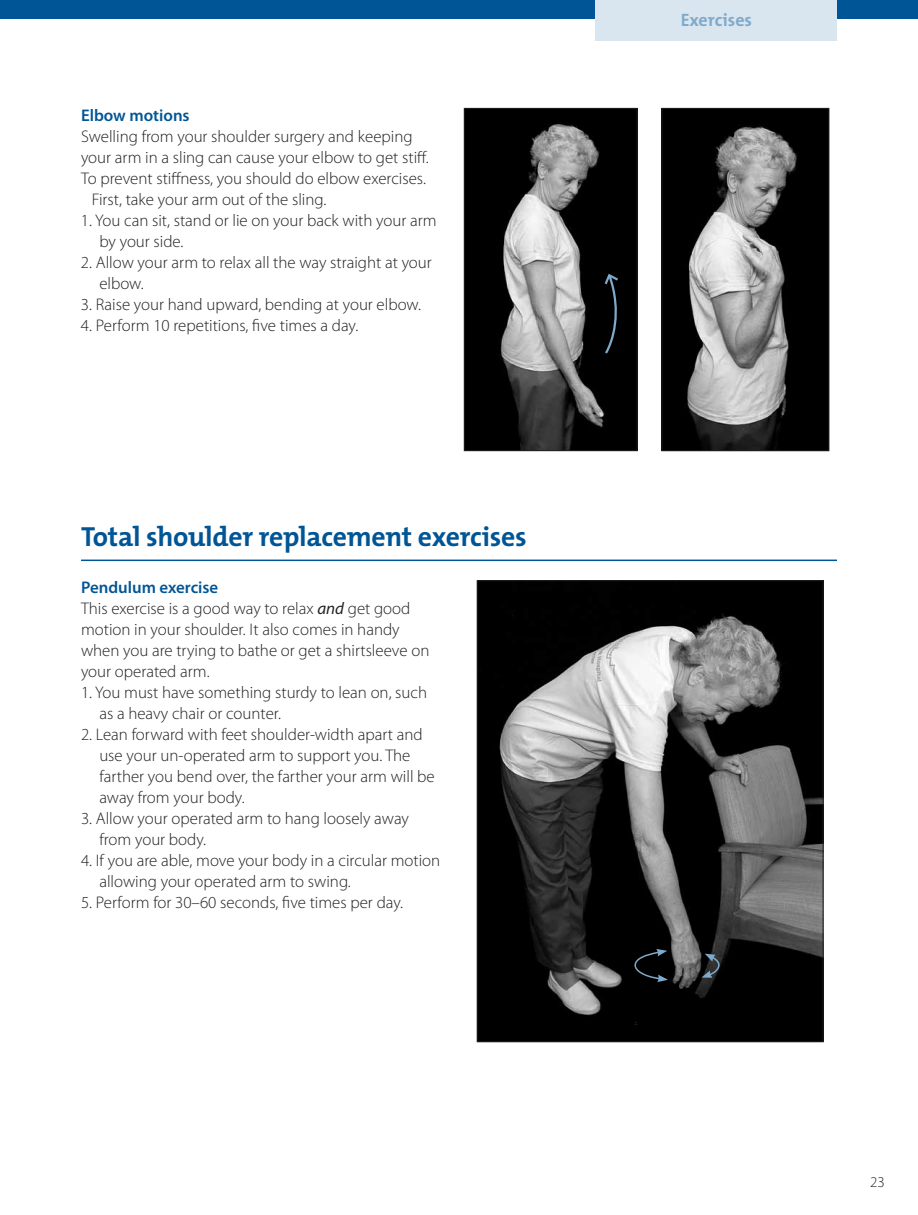
<style>
.page{position:relative;width:918px;height:1215px;background:#fff}
.page>*{position:absolute;margin:0;border:0;box-sizing:border-box;transform-origin:0 0}
.t1{font:700 27.75px "The Mix";letter-spacing:-.01em;color:#005596}
.t2{font:700 18px "The Mix";color:#80aacb}
.t3{font:300 16.8px/21px "Myriad Pro";color:#231f20}
.t4{font:600 16.8px "Myriad Pro";color:#005596}
.t5{font:300 15px "Myriad Pro";color:#231f20}
.s1{font-weight:600;color:#005596}
.s2{font-weight:400;font-style:italic}
</style>
<div class="page">
<div style="left:0;top:0;width:918px;height:18px;background:#005596"></div>
<div style="left:596px;top:0;width:241px;height:40px;background:#d9e6ef"></div>
<img style="left:466px;top:110px;width:169px;height:339px">
<div style="left:464px;top:108px;width:173px;height:343px;border:1px solid #231f20"></div>
<img style="left:664px;top:110px;width:163px;height:339px">
<div style="left:662px;top:108px;width:167px;height:343px;border:1px solid #231f20"></div>
<svg style="left:603px;top:272px;width:20px;height:84px;background:#10151a"></svg>
<img style="left:479px;top:582px;width:342px;height:458px">
<div style="left:477px;top:580px;width:346px;height:462px;border:1px solid #231f20"></div>
<svg style="left:635px;top:949px;width:33px;height:33px"></svg>
<svg style="left:701px;top:954px;width:19px;height:24px"></svg>
<hr style="left:81px;top:560px;width:756px;height:1px;background:#005596">
<p class="t4" style="left:81px;top:106px;width:110px">Elbow motions</p>
<p class="t3" style="left:81px;top:126px;width:333px">Swelling from your shoulder surgery and keeping</p>
<p class="t3" style="left:81px;top:147px;width:348px">your arm in a sling can cause your elbow to get stiff.</p>
<p class="t3" style="left:81px;top:168px;width:345px">To prevent stiffness, you should do elbow exercises.</p>
<p class="t3" style="left:92px;top:189px;width:234px">First, take your arm out of the sling.</p>
<p class="t3" style="left:99px;top:210px;width:339px;text-indent:-18px">1. You can sit, stand or lie on your back with your arm by your side.</p>
<p class="t3" style="left:99px;top:252px;width:334px;text-indent:-18px">2. Allow your arm to relax all the way straight at your elbow.</p>
<p class="t3" style="left:81px;top:294px;width:340px">3. Raise your hand upward, bending at your elbow.</p>
<p class="t3" style="left:81px;top:315px;width:277px">4. Perform 10 repetitions, five times a day.</p>
<h1 class="t1" style="left:81px;top:519px;width:447px">Total shoulder replacement exercises</h1>
<p class="t3" style="left:81px;top:577px;width:350px"><span class="s1">Pendulum exercise<br></span>This exercise is a good way to relax <span class="s2">and</span> get good motion in your shoulder. It also comes in handy when you are trying to bathe or get a shirtsleeve on your operated arm.</p>
<p class="t3" style="left:99px;top:682px;width:329px;text-indent:-18px">1. You must have something sturdy to lean on, such as a heavy chair or counter.</p>
<p class="t3" style="left:99px;top:724px;width:337px;text-indent:-18px">2. Lean forward with feet shoulder-width apart and use your un-operated arm to support you. The farther you bend over, the farther your arm will be away from your body.</p>
<p class="t3" style="left:99px;top:808px;width:311px;text-indent:-18px">3. Allow your operated arm to hang loosely away from your body.</p>
<p class="t3" style="left:99px;top:850px;width:342px;text-indent:-18px">4. If you are able, move your body in a circular motion allowing your operated arm to swing.</p>
<p class="t3" style="left:81px;top:892px;width:322px">5. Perform for 30–60 seconds, five times per day.</p>
<p class="t2" style="left:681px;top:9px;width:73px">Exercises</p>
<p class="t5" style="left:870px;top:1174px;width:16px">23</p>
</div>
